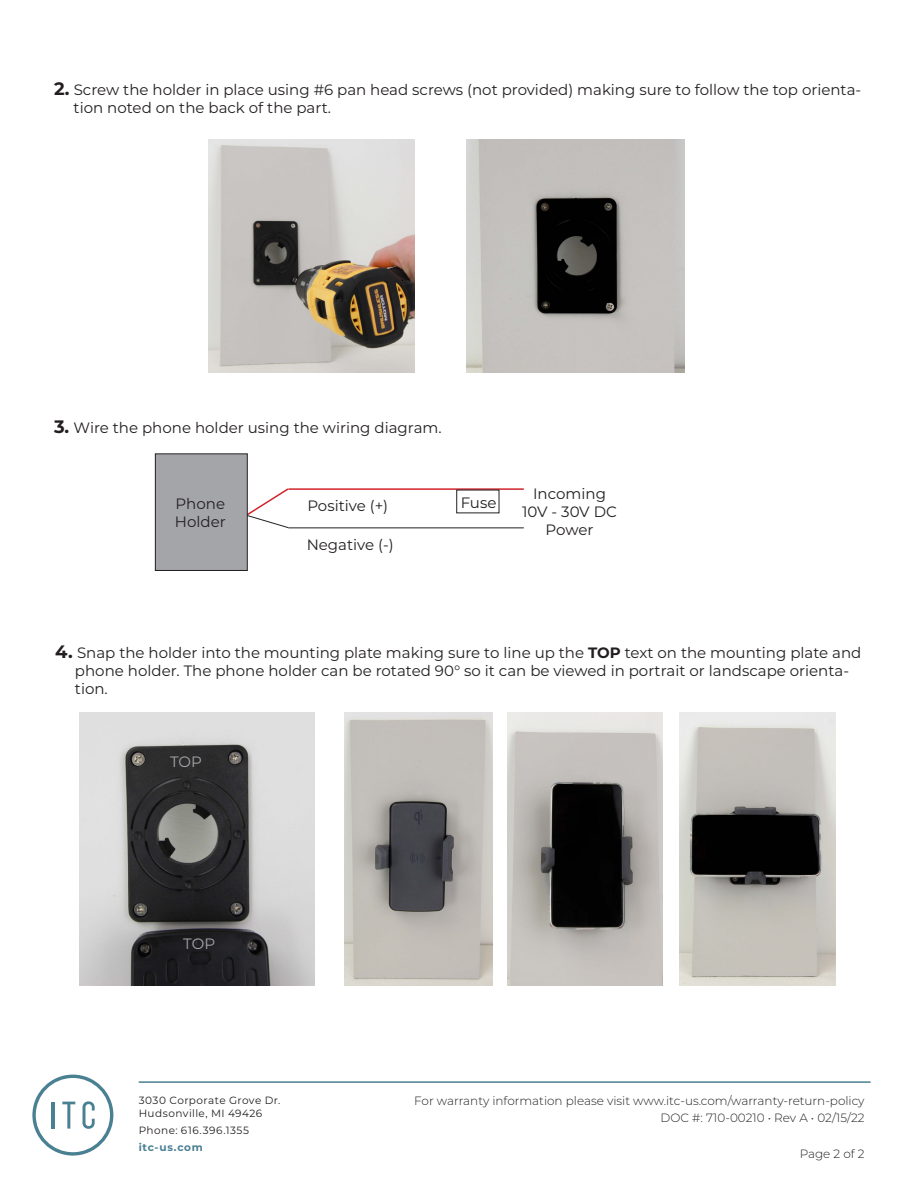
<style>
.page{position:relative;width:918px;height:1188px;background:#fff}
.page>*{position:absolute;margin:0;border:0;box-sizing:border-box;transform-origin:0 0}
.t1{font:15px "Montserrat";color:#231f20}
.t2{font:15px "Montserrat";letter-spacing:-.005em;color:#a4a5a9}
.t3{font:300 12px "Montserrat";color:#231f20}
.t4{font:10.5px/13.5px "Montserrat";letter-spacing:.04em;color:#231f20}
.t5{font:700 10.5px "Montserrat";letter-spacing:.065em;color:#4a7f92}
.s1{font-weight:700;font-size:18px}
.s2{font-weight:700}
</style>
<div class="page">
<svg style="left:32px;top:1075px;width:81px;height:81px"></svg>
<hr style="left:139px;top:1081px;width:732px;height:2px;background:#4a7f92">
<hr style="left:288px;top:488px;width:236px;height:2px;background:#d1232a">
<hr style="left:288px;top:528px;width:236px;height:1px;background:#231f20">
<svg style="left:248px;top:488px;width:42px;height:40px"></svg>
<div style="left:155px;top:454px;width:92px;height:116px;background:#a4a5a9"></div>
<div style="left:155px;top:454px;width:93px;height:117px;border:1px solid #231f20"></div>
<img style="left:344px;top:713px;width:148px;height:273px">
<img style="left:466px;top:140px;width:219px;height:232px">
<img style="left:208px;top:140px;width:207px;height:232px">
<img style="left:79px;top:713px;width:236px;height:273px">
<img style="left:507px;top:713px;width:156px;height:273px">
<img style="left:680px;top:713px;width:155px;height:273px">
<p class="t1" style="left:54px;top:80px;width:809px"><span class="s1">2.</span> Screw the holder in place using #6 pan head screws (not provided) making sure to follow the top orienta-</p>
<p class="t1" style="left:74px;top:98px;width:259px">tion noted on the back of the part.</p>
<p class="t1" style="left:54px;top:418px;width:389px"><span class="s1">3.</span> Wire the phone holder using the wiring diagram.</p>
<p class="t1" style="left:176px;top:494px;width:51px">Phone</p>
<p class="t1" style="left:307px;top:496px;width:82px">Positive (+)</p>
<p class="t1" style="left:461px;top:492px;width:37px">Fuse</p>
<p class="t1" style="left:175px;top:512px;width:52px">Holder</p>
<p class="t1" style="left:307px;top:534px;width:89px">Negative (-)</p>
<p class="t1" style="left:533px;top:483px;width:74px">Incoming</p>
<p class="t1" style="left:522px;top:501px;width:96px">10V - 30V DC</p>
<p class="t1" style="left:546px;top:519px;width:49px">Power</p>
<p class="t1" style="left:55px;top:642px;width:808px"><span class="s1">4.</span> Snap the holder into the mounting plate making sure to line up the <span class="s2">TOP</span> text on the mounting plate and</p>
<p class="t1" style="left:75px;top:660px;width:776px">phone holder. The phone holder can be rotated 90° so it can be viewed in portrait or landscape orienta-</p>
<p class="t1" style="left:75px;top:678px;width:34px">tion.</p>
<p class="t2" style="left:170px;top:751px;width:33px">TOP</p>
<p class="t2" style="left:183px;top:934px;width:33px">TOP</p>
<p class="t4" style="left:139px;top:1093px;width:143px">3030 Corporate Grove Dr.<br>Hudsonville, MI 49426</p>
<p class="t4" style="left:139px;top:1123px;width:112px">Phone: 616.396.1355</p>
<p class="t5" style="left:139px;top:1139px;width:66px">itc-us.com</p>
<p class="t3" style="left:414px;top:1093px;width:452px">For warranty information please visit www.itc-us.com/warranty-return-policy</p>
<p class="t3" style="left:661px;top:1109px;width:205px">DOC #: 710-00210 • Rev A • 02/15/22</p>
<p class="t3" style="left:800px;top:1146px;width:66px">Page 2 of 2</p>
</div>
